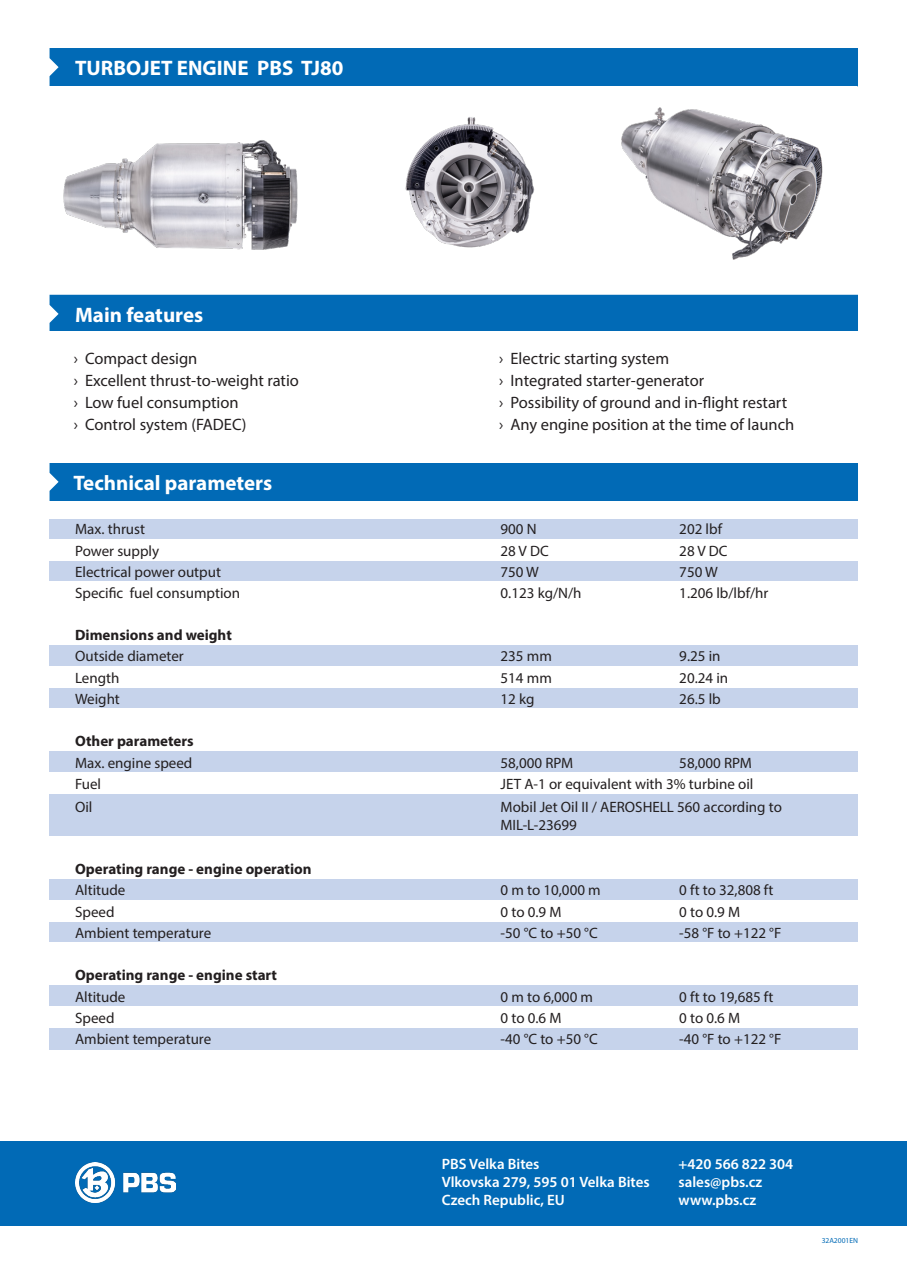
<style>
.page{position:relative;width:907px;height:1276px;background:#fff}
.page>*{position:absolute;margin:0;border:0;box-sizing:border-box;transform-origin:0 0}
.Nadpis_v_mašli{font:700 21px "Myriad Pro";color:#fff}
.Text_s_odrážkami{font:16.5px "Myriad Pro";color:#231f20}
.Text_v_tabulce{font:15px "Myriad Pro";color:#231f20}
.t1{font:600 15px/18px "Myriad Pro";color:#fff}
.Text_v_tabulce-2{font:700 15px "Myriad Pro";color:#231f20}
.t2{font:7.5px "Myriad Pro";color:#016ab6}
</style>
<div class="page">
<div style="left:50px;top:48px;width:807px;height:38px;background:#016ab6"></div>
<div style="left:50px;top:463px;width:807px;height:38px;background:#016ab6"></div>
<div style="left:0;top:1141px;width:906px;height:85px;background:#016ab6"></div>
<img style="left:75px;top:1162px;width:101px;height:40px">
<div style="left:50px;top:295px;width:807px;height:36px;background:#016ab6"></div>
<div style="left:50px;top:518px;width:807px;height:21px;background:#c6d3eb"></div>
<div style="left:50px;top:560px;width:807px;height:22px;background:#c6d3eb"></div>
<div style="left:50px;top:687px;width:807px;height:21px;background:#c6d3eb"></div>
<div style="left:50px;top:645px;width:807px;height:21px;background:#c6d3eb"></div>
<div style="left:50px;top:794px;width:807px;height:42px;background:#c6d3eb"></div>
<div style="left:50px;top:751px;width:807px;height:21px;background:#c6d3eb"></div>
<div style="left:50px;top:921px;width:807px;height:21px;background:#c6d3eb"></div>
<div style="left:50px;top:879px;width:807px;height:21px;background:#c6d3eb"></div>
<div style="left:50px;top:1027px;width:807px;height:22px;background:#c6d3eb"></div>
<div style="left:50px;top:985px;width:807px;height:21px;background:#c6d3eb"></div>
<img style="left:405px;top:117px;width:130px;height:131px">
<img style="left:63px;top:140px;width:235px;height:110px">
<img style="left:621px;top:107px;width:202px;height:153px">
<p class="Nadpis_v_mašli" style="left:75px;top:54px;width:270px">TURBOJET ENGINE PBS TJ80</p>
<p class="Nadpis_v_mašli" style="left:75px;top:301px;width:130px">Main features</p>
<p class="Text_s_odrážkami" style="left:74px;top:348px;width:125px">› Compact design</p>
<p class="Text_s_odrážkami" style="left:74px;top:370px;width:227px">› Excellent thrust-to-weight ratio</p>
<p class="Text_s_odrážkami" style="left:74px;top:392px;width:166px">› Low fuel consumption</p>
<p class="Text_s_odrážkami" style="left:74px;top:414px;width:174px">› Control system (FADEC)</p>
<p class="Text_s_odrážkami" style="left:499px;top:348px;width:171px">› Electric starting system</p>
<p class="Text_s_odrážkami" style="left:499px;top:370px;width:206px">› Integrated starter-generator</p>
<p class="Text_s_odrážkami" style="left:499px;top:392px;width:289px">› Possibility of ground and in-flight restart</p>
<p class="Text_s_odrážkami" style="left:499px;top:414px;width:296px">› Any engine position at the time of launch</p>
<p class="Nadpis_v_mašli" style="left:73px;top:469px;width:200px">Technical parameters</p>
<p class="Text_v_tabulce" style="left:75px;top:520px;width:71px">Max. thrust</p>
<p class="Text_v_tabulce" style="left:500px;top:520px;width:38px">900 N</p>
<p class="Text_v_tabulce" style="left:679px;top:520px;width:44px">202 lbf</p>
<p class="Text_v_tabulce" style="left:75px;top:562px;width:147px">Electrical power output</p>
<p class="Text_v_tabulce" style="left:500px;top:562px;width:40px">750 W</p>
<p class="Text_v_tabulce" style="left:679px;top:562px;width:40px">750 W</p>
<p class="Text_v_tabulce" style="left:75px;top:541px;width:86px">Power supply</p>
<p class="Text_v_tabulce" style="left:500px;top:541px;width:50px">28 V DC</p>
<p class="Text_v_tabulce" style="left:679px;top:541px;width:50px">28 V DC</p>
<p class="Text_v_tabulce" style="left:75px;top:583px;width:166px">Specific fuel consumption</p>
<p class="Text_v_tabulce" style="left:500px;top:583px;width:82px">0.123 kg/N/h</p>
<p class="Text_v_tabulce" style="left:679px;top:583px;width:91px">1.206 lb/lbf/hr</p>
<p class="Text_v_tabulce-2" style="left:75px;top:625px;width:158px">Dimensions and weight</p>
<p class="Text_v_tabulce" style="left:75px;top:647px;width:110px">Outside diameter</p>
<p class="Text_v_tabulce" style="left:500px;top:647px;width:53px">235 mm</p>
<p class="Text_v_tabulce" style="left:679px;top:647px;width:43px">9.25 in</p>
<p class="Text_v_tabulce" style="left:75px;top:668px;width:46px">Length</p>
<p class="Text_v_tabulce" style="left:500px;top:668px;width:53px">514 mm</p>
<p class="Text_v_tabulce" style="left:679px;top:668px;width:50px">20.24 in</p>
<p class="Text_v_tabulce" style="left:75px;top:689px;width:46px">Weight</p>
<p class="Text_v_tabulce" style="left:500px;top:689px;width:35px">12 kg</p>
<p class="Text_v_tabulce" style="left:679px;top:689px;width:43px">26.5 lb</p>
<p class="Text_v_tabulce-2" style="left:75px;top:731px;width:120px">Other parameters</p>
<p class="Text_v_tabulce" style="left:75px;top:753px;width:119px">Max. engine speed</p>
<p class="Text_v_tabulce" style="left:500px;top:753px;width:74px">58,000 RPM</p>
<p class="Text_v_tabulce" style="left:679px;top:753px;width:74px">58,000 RPM</p>
<p class="Text_v_tabulce" style="left:75px;top:774px;width:28px">Fuel</p>
<p class="Text_v_tabulce" style="left:500px;top:774px;width:254px">JET A-1 or equivalent with 3% turbine oil</p>
<p class="Text_v_tabulce" style="left:75px;top:797px;width:19px">Oil</p>
<p class="Text_v_tabulce" style="left:500px;top:797px;width:283px">Mobil Jet Oil II / AEROSHELL 560 according to</p>
<p class="Text_v_tabulce" style="left:500px;top:815px;width:78px">MIL-L-23699</p>
<p class="Text_v_tabulce-2" style="left:75px;top:859px;width:238px">Operating range - engine operation</p>
<p class="Text_v_tabulce" style="left:75px;top:881px;width:52px">Altitude</p>
<p class="Text_v_tabulce" style="left:500px;top:881px;width:102px">0 m to 10,000 m</p>
<p class="Text_v_tabulce" style="left:679px;top:881px;width:96px">0 ft to 32,808 ft</p>
<p class="Text_v_tabulce" style="left:75px;top:902px;width:41px">Speed</p>
<p class="Text_v_tabulce" style="left:500px;top:902px;width:62px">0 to 0.9 M</p>
<p class="Text_v_tabulce" style="left:679px;top:902px;width:62px">0 to 0.9 M</p>
<p class="Text_v_tabulce" style="left:75px;top:923px;width:138px">Ambient temperature</p>
<p class="Text_v_tabulce" style="left:500px;top:923px;width:99px">-50 °C to +50 °C</p>
<p class="Text_v_tabulce" style="left:679px;top:923px;width:103px">-58 °F to +122 °F</p>
<p class="Text_v_tabulce-2" style="left:75px;top:965px;width:203px">Operating range - engine start</p>
<p class="Text_v_tabulce" style="left:75px;top:987px;width:52px">Altitude</p>
<p class="Text_v_tabulce" style="left:500px;top:987px;width:94px">0 m to 6,000 m</p>
<p class="Text_v_tabulce" style="left:679px;top:987px;width:96px">0 ft to 19,685 ft</p>
<p class="Text_v_tabulce" style="left:75px;top:1008px;width:41px">Speed</p>
<p class="Text_v_tabulce" style="left:500px;top:1008px;width:62px">0 to 0.6 M</p>
<p class="Text_v_tabulce" style="left:679px;top:1008px;width:62px">0 to 0.6 M</p>
<p class="Text_v_tabulce" style="left:75px;top:1029px;width:138px">Ambient temperature</p>
<p class="Text_v_tabulce" style="left:500px;top:1029px;width:99px">-40 °C to +50 °C</p>
<p class="Text_v_tabulce" style="left:679px;top:1029px;width:103px">-40 °F to +122 °F</p>
<p class="t1" style="left:442px;top:1154px;width:99px">PBS Velka Bites</p>
<p class="t1" style="left:442px;top:1172px;width:209px">Vlkovska 279, 595 01 Velka Bites<br>Czech Republic, EU</p>
<p class="t1" style="left:678px;top:1154px;width:116px">+420 566 822 304</p>
<p class="t1" style="left:678px;top:1172px;width:85px">sales@pbs.cz</p>
<p class="t1" style="left:678px;top:1190px;width:79px">www.pbs.cz</p>
<p class="t2" style="left:821px;top:1235px;width:38px">32A2001EN</p>
</div>
